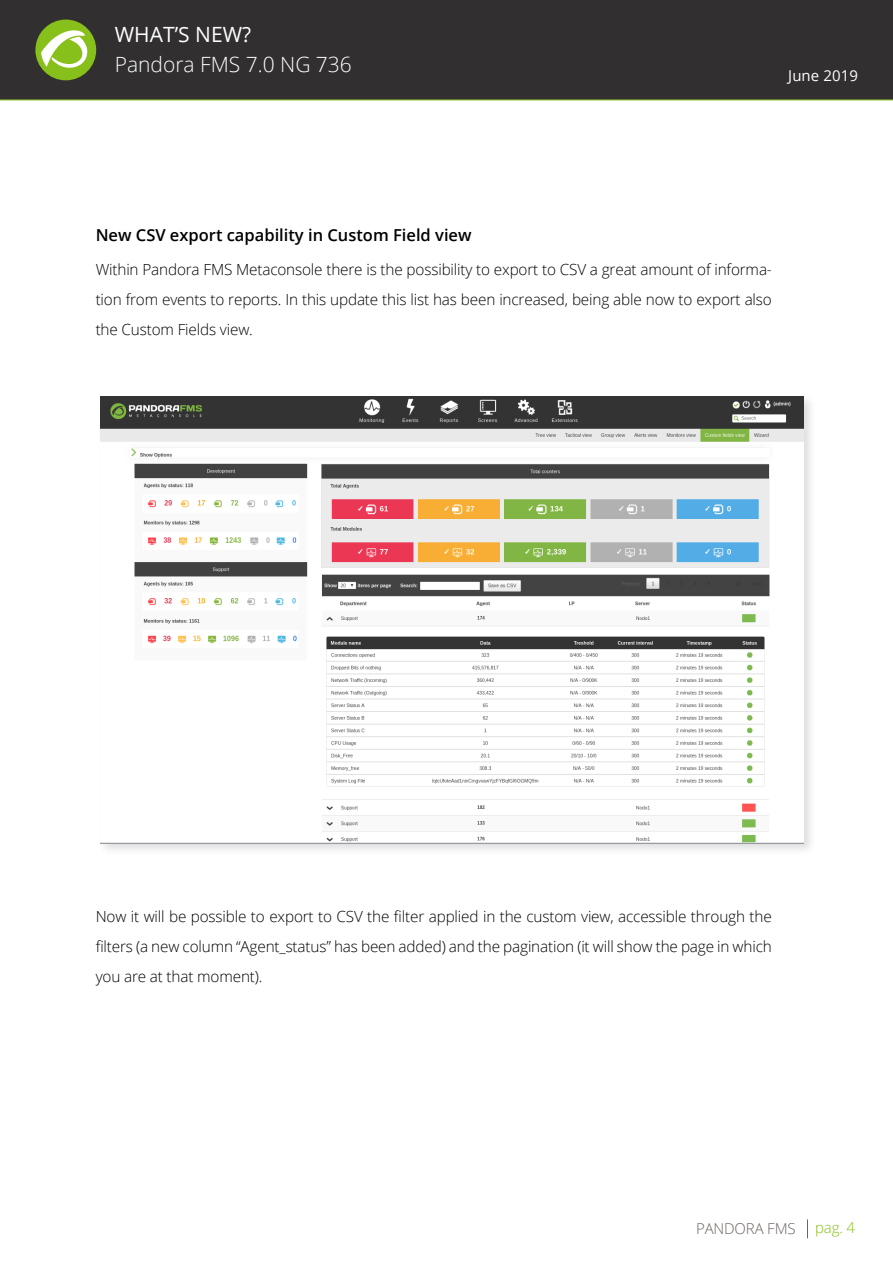
<style>
.page{position:relative;width:893px;height:1263px;background:#fff}
.page>*{position:absolute;margin:0;border:0;box-sizing:border-box;transform-origin:0 0}
.t1{font:300 21px "Open Sans";color:#fff}
.t2{font:21px "Open Sans";color:#fff}
.t3{font:600 16.5px "Open Sans";color:#000}
.t4{font:300 15.3px/30px "Open Sans";letter-spacing:-.01em;color:#000;text-align:justify}
.t5{font:300 15px "Open Sans";letter-spacing:-.01em;color:#6b6360}
.t6{font:15px "Open Sans";letter-spacing:.005em;color:#fff}
.t7{font:300 15px "Open Sans";color:#87c01a}
</style>
<div class="page">
<div style="left:0;top:0;width:893px;height:99px;background:#312f30"></div>
<svg style="left:807px;top:1219px;width:1px;height:19px"></svg>
<div style="left:35px;top:20px;width:61px;height:60px;background:#87c01a;border-radius:50%"></div>
<svg style="left:41px;top:30px;width:47px;height:38px"></svg>
<hr style="left:0;top:100px;width:893px;height:1px;background:#87c01a">
<div style="left:96px;top:393px;width:721px;height:463px;background:#231f20;opacity:.15"></div>
<img style="left:100px;top:396px;width:704px;height:447px">
<h1 class="t2" style="left:115px;top:20px;width:138px">WHAT’S NEW?</h1>
<h1 class="t1" style="left:115px;top:50px;width:239px">Pandora FMS 7.0 NG 736</h1>
<p class="t6" style="left:788px;top:65px;width:71px">June 2019</p>
<p class="t3" style="left:96px;top:223px;width:377px">New CSV export capability in Custom Field view</p>
<p class="t4" style="left:96px;top:254px;width:678px">Within Pandora FMS Metaconsole there is the possibility to export to CSV a great amount of informa&shy;tion from events to reports. In this update this list has been increased, being able now to export also the Custom Fields view.</p>
<p class="t4" style="left:96px;top:901px;width:678px">Now it will be possible to export to CSV the filter applied in the custom view, accessible through the filters (a new column “Agent_status” has been added) and the pagination (it will show the page in which you are at that moment).</p>
<p class="t5" style="left:696px;top:1218px;width:101px">PANDORA FMS</p>
<p class="t7" style="left:815px;top:1217px;width:42px">pag. 4</p>
</div>
